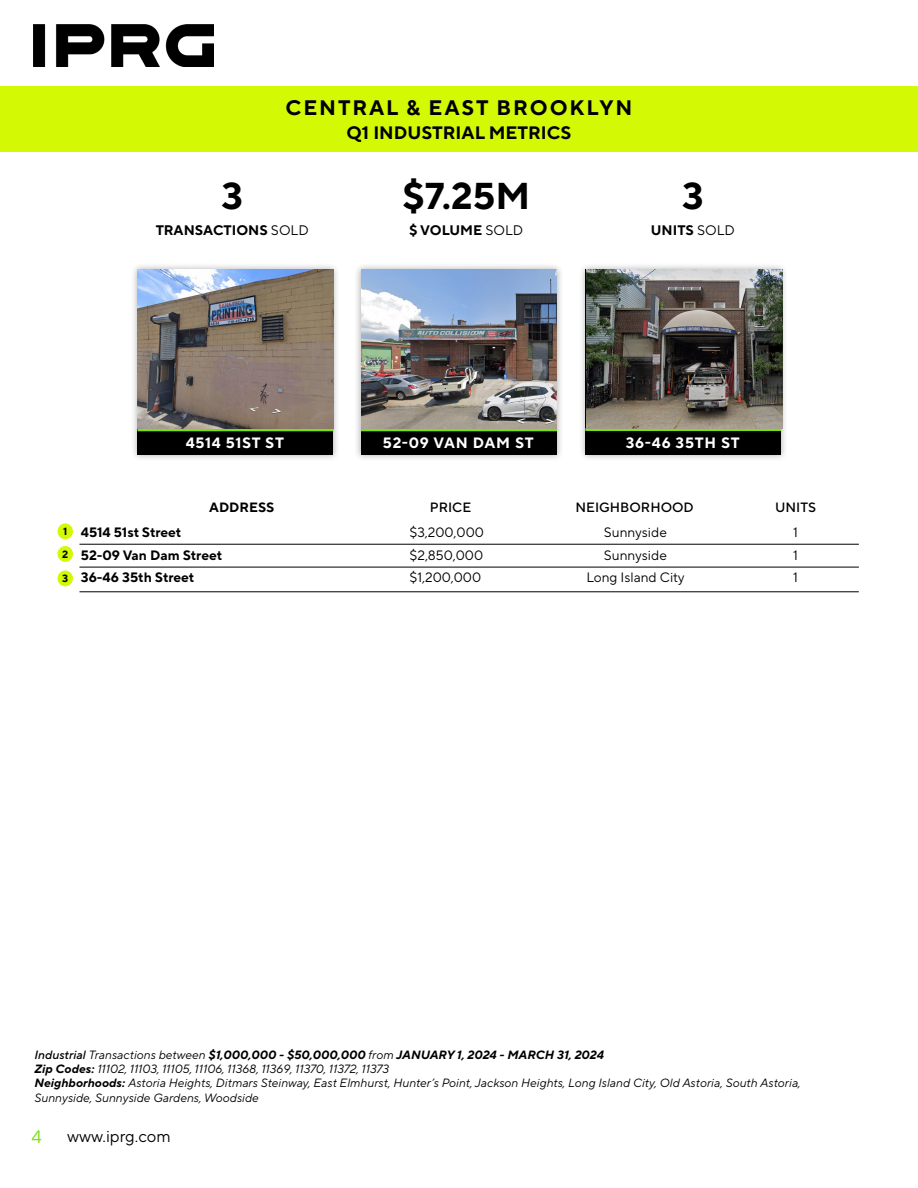
<style>
.page{position:relative;width:918px;height:1188px;background:#fff}
.page>*{position:absolute;margin:0;border:0;box-sizing:border-box;transform-origin:0 0}
.t1{font:700 37.35px "TT Norms Pro";color:#000}
.t2{font:700 21px "TT Norms Pro";letter-spacing:.09em;color:#000}
.t3{font:700 18px "TT Norms Pro";color:#000}
.t4{font:18px "TT Norms Pro";color:#78e10f}
.t5{font:16.5px "TT Norms Pro";color:#000}
.t6{font:700 15px "TT Norms Pro";letter-spacing:.05em;color:#fff}
.t7{font:700 13.8px "TT Norms Pro";color:#000}
.t8{font:13.65px "TT Norms Pro";color:#000}
.t9{font:700 13.65px "TT Norms Pro";color:#000}
.t10{font:500 13.5px "TT Norms Pro";color:#000}
.t11{font:700 13.5px "TT Norms Pro";color:#000}
.t12{font:italic 12px "TT Norms Pro";color:#000}
.t13{font:italic 700 12px "TT Norms Pro";color:#000}
.t14{font:700 10.5px "TT Norms Pro";color:#000}
.s1{font-weight:400}
.s2{font-weight:500}
.s3{font-weight:700}
</style>
<div class="page">
<img style="left:34px;top:24px;width:179px;height:43px">
<div style="left:0;top:86px;width:918px;height:65px;background:#d4f905"></div>
<hr style="left:79px;top:544px;width:780px;height:1px;background:#000">
<hr style="left:79px;top:567px;width:780px;height:1px;background:#000">
<hr style="left:79px;top:592px;width:780px;height:1px;background:#000">
<div style="left:57px;top:523px;width:16px;height:16px;background:#d4f905;border-radius:50%"></div>
<div style="left:57px;top:546px;width:16px;height:16px;background:#d4f905;border-radius:50%"></div>
<div style="left:57px;top:570px;width:16px;height:16px;background:#d4f905;border-radius:50%"></div>
<div style="left:130px;top:262px;width:211px;height:200px;background:#000;opacity:.31"></div>
<div style="left:137px;top:270px;width:196px;height:185px;background:#000"></div>
<hr style="left:137px;top:428px;width:196px;height:3px;background:#78e10f">
<img style="left:137px;top:270px;width:196px;height:158px">
<div style="left:354px;top:262px;width:210px;height:200px;background:#000;opacity:.31"></div>
<div style="left:361px;top:270px;width:196px;height:185px;background:#000"></div>
<hr style="left:361px;top:428px;width:196px;height:3px;background:#78e10f">
<img style="left:361px;top:270px;width:196px;height:158px">
<div style="left:578px;top:262px;width:211px;height:200px;background:#000;opacity:.31"></div>
<div style="left:585px;top:270px;width:196px;height:185px;background:#000"></div>
<hr style="left:585px;top:428px;width:196px;height:3px;background:#78e10f">
<img style="left:587px;top:270px;width:196px;height:158px">
<p class="t2" style="left:286px;top:92px;width:348px">CENTRAL &amp; EAST BROOKLYN</p>
<p class="t3" style="left:347px;top:119px;width:226px">Q1 INDUSTRIAL METRICS</p>
<p class="t1" style="left:221px;top:168px;width:23px">3</p>
<p class="t7" style="left:156px;top:219px;width:155px">TRANSACTIONS <span class="s1">SOLD</span></p>
<p class="t1" style="left:402px;top:168px;width:130px">$7.25M</p>
<p class="t7" style="left:409px;top:219px;width:116px">$ VOLUME <span class="s1">SOLD</span></p>
<p class="t1" style="left:682px;top:168px;width:23px">3</p>
<p class="t7" style="left:651px;top:219px;width:86px">UNITS <span class="s1">SOLD</span></p>
<p class="t6" style="left:186px;top:432px;width:100px">4514 51ST ST</p>
<p class="t6" style="left:383px;top:432px;width:152px">52-09 VAN DAM ST</p>
<p class="t6" style="left:626px;top:432px;width:116px">36-46 35TH ST</p>
<p class="t14" style="left:63px;top:524px;width:6px">1</p>
<p class="t14" style="left:62px;top:546px;width:8px">2</p>
<p class="t14" style="left:62px;top:571px;width:8px">3</p>
<p class="t11" style="left:209px;top:498px;width:67px">ADDRESS</p>
<p class="t10" style="left:430px;top:498px;width:43px">PRICE</p>
<p class="t10" style="left:576px;top:498px;width:120px">NEIGHBORHOOD</p>
<p class="t9" style="left:81px;top:522px;width:102px">4514 51st Street</p>
<p class="t9" style="left:81px;top:545px;width:143px">52-09 Van Dam Street</p>
<p class="t9" style="left:81px;top:568px;width:115px">36-46 35th Street</p>
<p class="t8" style="left:410px;top:522px;width:76px">$3,200,000</p>
<p class="t8" style="left:410px;top:545px;width:75px">$2,850,000</p>
<p class="t8" style="left:410px;top:568px;width:73px">$1,200,000</p>
<p class="t8" style="left:604px;top:522px;width:64px">Sunnyside</p>
<p class="t8" style="left:604px;top:545px;width:64px">Sunnyside</p>
<p class="t8" style="left:586px;top:568px;width:100px">Long Island City</p>
<p class="t10" style="left:775px;top:498px;width:43px">UNITS</p>
<p class="t8" style="left:793px;top:522px;width:6px">1</p>
<p class="t8" style="left:793px;top:545px;width:6px">1</p>
<p class="t8" style="left:793px;top:568px;width:6px">1</p>
<p class="t13" style="left:35px;top:1046px;width:571px"><span class="s2">Industrial</span> <span class="s1">Transactions between</span> $1,000,000 - $50,000,000 <span class="s1">from</span> JANUARY 1, 2024 - MARCH 31, 2024</p>
<p class="t12" style="left:35px;top:1060px;width:356px"><span class="s3">Zip Codes:</span> 11102, 11103, 11105, 11106, 11368, 11369, 11370, 11372, 11373</p>
<p class="t12" style="left:35px;top:1075px;width:768px"><span class="s3">Neighborhoods:</span> Astoria Heights, Ditmars Steinway, East Elmhurst, Hunter’s Point, Jackson Heights, Long Island City, Old Astoria, South Astoria,</p>
<p class="t12" style="left:35px;top:1089px;width:226px">Sunnyside, Sunnyside Gardens, Woodside</p>
<h3 class="t4" style="left:32px;top:1124px;width:12px">4</h3>
<h3 class="t5" style="left:67px;top:1125px;width:105px">www.iprg.com</h3>
</div>
